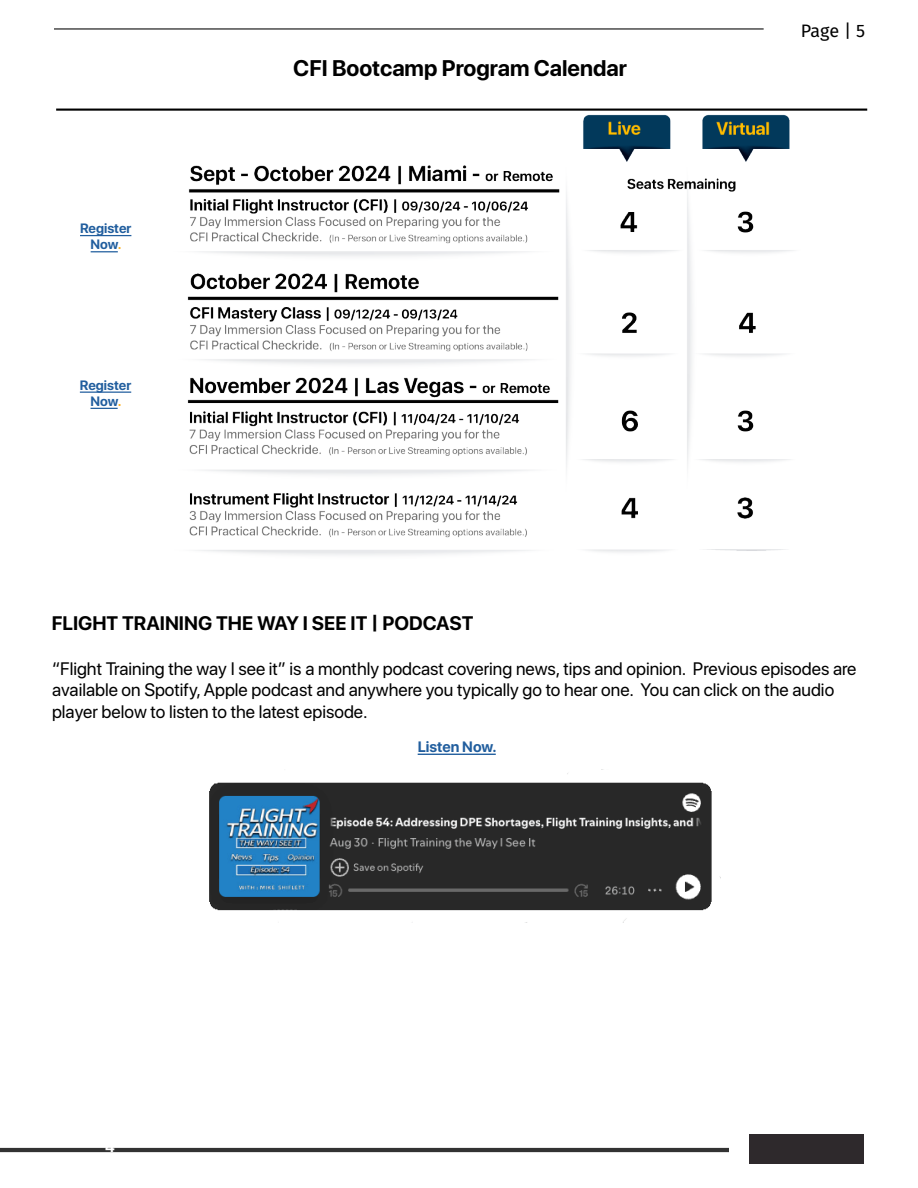
<style>
.page{position:relative;width:918px;height:1188px;background:#fff}
.page>*{position:absolute;margin:0;border:0;box-sizing:border-box;transform-origin:0 0}
.t1{font:700 22.5px "SF Pro Display";color:#000}
.t2{font:700 19.5px "SF Pro Display";color:#000}
.t3{font:18px/21.6px "SF Pro Display";color:#000}
.t4{font:18px "Fira Sans";color:#000}
.t5{font:700 15px "SF Pro Display";color:#215e9e}
.t6{font:700 15px "SF Pro Display";color:#fff}
.t7{font:700 13.5px/16.2px "SF Pro Display";color:#215e9e;text-align:center}
.s1{color:#fcaf1d}
</style>
<div class="page">
<div style="left:749px;top:1134px;width:115px;height:30px;background:#2e292c"></div>
<hr style="left:0;top:1148px;width:729px;height:4px;background:#333">
<hr style="left:54px;top:28px;width:710px;height:1px;background:#000">
<hr style="left:80px;top:235px;width:51px;height:1px;background:#215e9e">
<svg style="left:91px;top:251px;width:27px;height:1px"></svg>
<hr style="left:80px;top:392px;width:51px;height:1px;background:#215e9e">
<svg style="left:90px;top:408px;width:28px;height:1px"></svg>
<img style="left:187px;top:114px;width:607px;height:441px">
<hr style="left:418px;top:754px;width:78px;height:1px;background:#215e9e">
<img style="left:209px;top:773px;width:512px;height:150px">
<hr style="left:56px;top:109px;width:811px;height:2px;background:#000">
<p class="t7" style="left:80px;top:220px;width:53px">Register<br>Now<span class="s1">.</span></p>
<p class="t7" style="left:80px;top:377px;width:53px">Register<br>Now<span class="s1">.</span></p>
<p class="t1" style="left:293px;top:55px;width:335px">CFI Bootcamp Program Calendar</p>
<p class="t4" style="left:801px;top:17px;width:66px">Page | 5</p>
<p class="t2" style="left:52px;top:612px;width:423px">FLIGHT TRAINING THE WAY I SEE IT | PODCAST</p>
<p class="t3" style="left:52px;top:657px;width:806px">“Flight Training the way I see it” is a monthly podcast covering news, tips and opinion. Previous episodes are available on Spotify, Apple podcast and anywhere you typically go to hear one. You can click on the audio player below to listen to the latest episode.</p>
<p class="t5" style="left:418px;top:738px;width:81px">Listen Now.</p>
<p class="t6" style="left:105px;top:1138px;width:11px">4</p>
</div>
